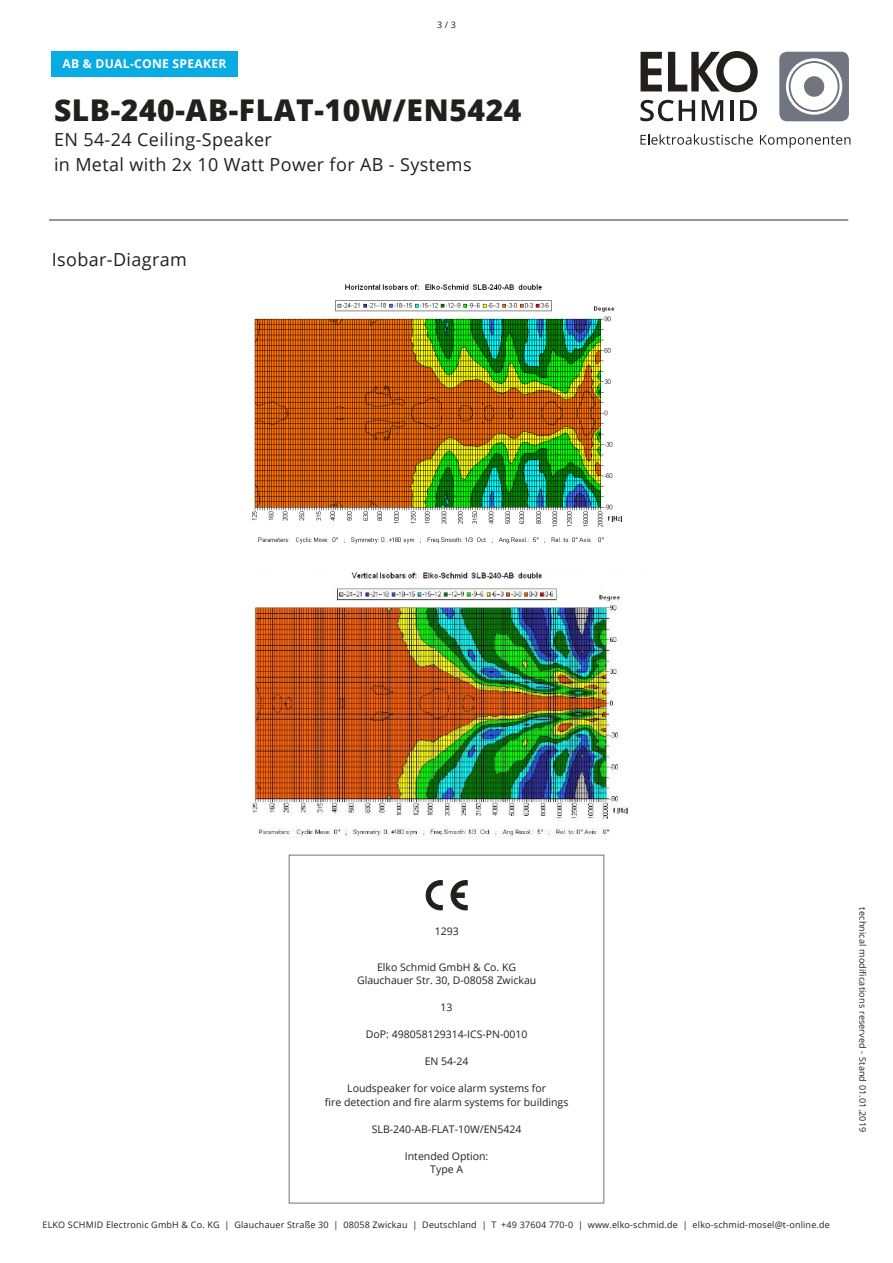
<style>
.page{position:relative;width:893px;height:1263px;background:#fff}
.page>*{position:absolute;margin:0;border:0;box-sizing:border-box;transform-origin:0 0}
.t1{font:800 30px "Open Sans";letter-spacing:.02em;color:#241f1f}
.t2{font:18px/24.6px "Open Sans";letter-spacing:.02em;color:#241f1f}
.t3{font:700 12.15px "Open Sans";letter-spacing:.02em;color:#fff}
.t4{font:10.5px/13.5px "Open Sans";color:#241f1f;text-align:center}
.t5{font:9px "Open Sans";letter-spacing:.02em;color:#241f1f}
</style>
<div class="page">
<svg style="left:641px;top:51px;width:117px;height:41px"></svg>
<svg style="left:779px;top:52px;width:70px;height:69px"></svg>
<div style="left:804px;top:76px;width:20px;height:21px;background:#71757b;border-radius:50%"></div>
<svg style="left:640px;top:134px;width:113px;height:11px"></svg>
<svg style="left:760px;top:135px;width:90px;height:13px"></svg>
<svg style="left:640px;top:100px;width:55px;height:21px"></svg>
<svg style="left:702px;top:100px;width:21px;height:21px"></svg>
<hr style="left:730px;top:100px;width:3px;height:21px;background:#241f1f">
<svg style="left:740px;top:100px;width:17px;height:21px"></svg>
<hr style="left:49px;top:219px;width:799px;height:2px;background:#71757f">
<div style="left:289px;top:855px;width:315px;height:348px;border:1px solid #71757f"></div>
<svg style="left:425px;top:880px;width:17px;height:31px"></svg>
<svg style="left:450px;top:880px;width:17px;height:30px"></svg>
<img style="left:252px;top:284px;width:370px;height:260px">
<img style="left:247px;top:572px;width:381px;height:266px">
<div style="left:51px;top:51px;width:186px;height:26px;background:#09abe3"></div>
<p class="t3" style="left:62px;top:55px;width:166px">AB &amp; DUAL-CONE SPEAKER</p>
<p class="t5" style="left:437px;top:19px;width:20px">3 / 3</p>
<h1 class="t1" style="left:54px;top:88px;width:469px">SLB-240-AB-FLAT-10W/EN5424</h1>
<h2 class="t2" style="left:54px;top:127px;width:419px">EN 54-24 Ceiling-Speaker<br>in Metal with 2x 10 Watt Power for AB - Systems</h2>
<h2 class="t2" style="left:52px;top:246px;width:136px">Isobar-Diagram</h2>
<p class="t4" style="left:435px;top:924px;width:26px">1293</p>
<p class="t4" style="left:357px;top:960px;width:181px">Elko Schmid GmbH &amp; Co. KG<br>Glauchauer Str. 30, D-08058 Zwickau</p>
<p class="t4" style="left:441px;top:1000px;width:14px">13</p>
<p class="t4" style="left:366px;top:1027px;width:163px">DoP: 498058129314-ICS-PN-0010</p>
<p class="t4" style="left:425px;top:1054px;width:45px">EN 54-24</p>
<p class="t4" style="left:325px;top:1081px;width:245px">Loudspeaker for voice alarm systems for<br>fire detection and fire alarm systems for buildings</p>
<p class="t4" style="left:372px;top:1122px;width:151px">SLB-240-AB-FLAT-10W/EN5424</p>
<p class="t4" style="left:405px;top:1149px;width:85px">Intended Option:<br>Type A</p>
<p class="t5" style="left:42px;top:1219px;width:789px">ELKO SCHMID Electronic GmbH &amp; Co. KG | Glauchauer Straße 30 | 08058 Zwickau | Deutschland | T +49 37604 770-0 | www.elko-schmid.de | elko-schmid-mosel@t-online.de</p>
<p class="t5" style="left:869px;top:907px;width:226px;rotate:90deg">technical modifications reserved - Stand 01.01.2019</p>
</div>
